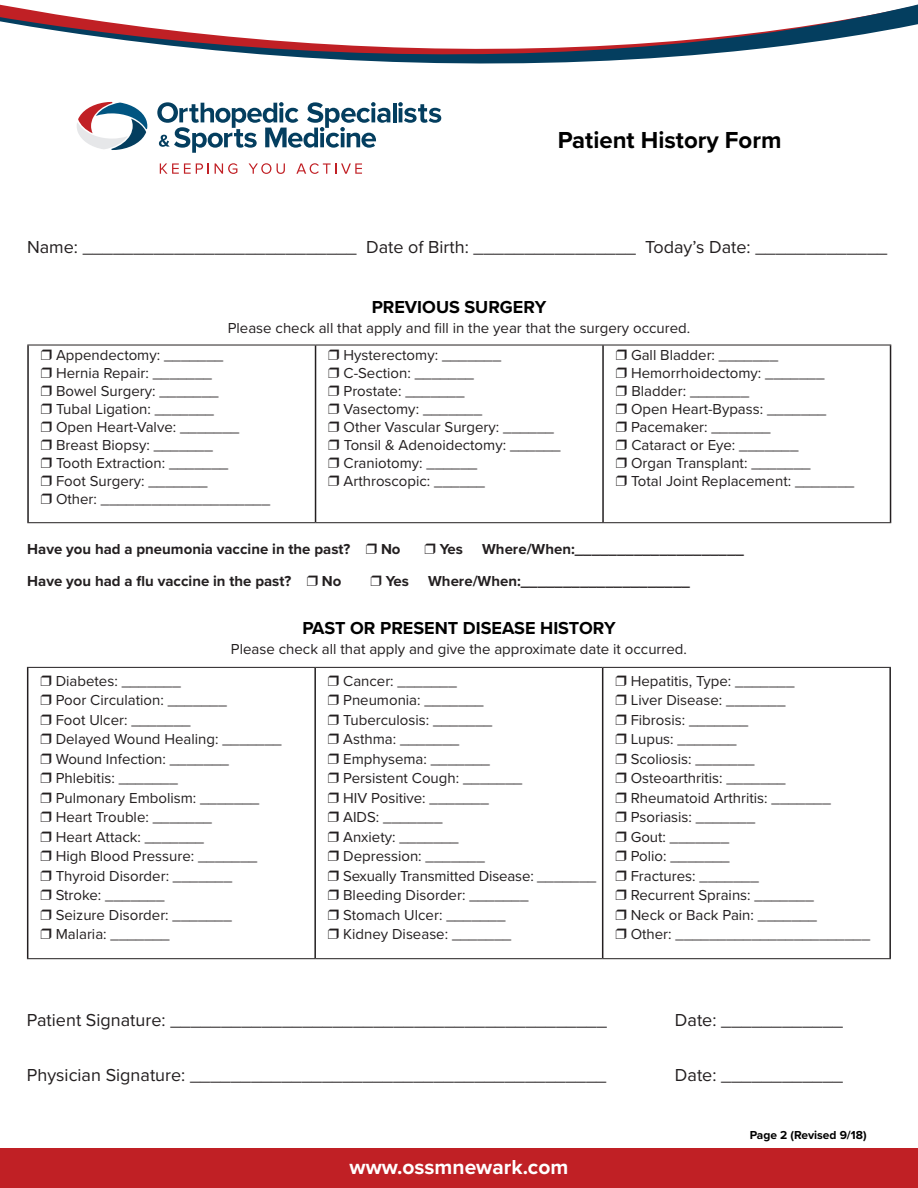
<style>
.page{position:relative;width:918px;height:1188px;background:#fff}
.page>*{position:absolute;margin:0;border:0;box-sizing:border-box;transform-origin:0 0}
.t1{font:700 24px "Proxima Nova";color:#000}
.t2{font:700 21px "Proxima Nova";color:#fff}
.t3{font:18px "Proxima Nova";color:#231f20}
.t4{font:700 18px "Proxima Nova";color:#000}
.t5{font:15px/19.5px "Proxima Nova";color:#231f20}
.t6{font:700 15px "Proxima Nova";color:#231f20}
.t7{font:700 12px "Proxima Nova";color:#000}
</style>
<div class="page">
<svg style="left:0;top:4px;width:918px;height:170px"></svg>
<svg style="left:160px;top:163px;width:49px;height:11px"></svg>
<svg style="left:215px;top:163px;width:22px;height:11px"></svg>
<svg style="left:249px;top:163px;width:22px;height:11px"></svg>
<svg style="left:277px;top:163px;width:8px;height:11px"></svg>
<svg style="left:296px;top:163px;width:66px;height:11px"></svg>
<hr style="left:393px;top:103px;width:3px;height:19px;background:#043e5f">
<svg style="left:398px;top:102px;width:43px;height:21px"></svg>
<svg style="left:157px;top:102px;width:233px;height:51px"></svg>
<svg style="left:77px;top:102px;width:70px;height:48px"></svg>
<hr style="left:27px;top:345px;width:289px;height:1px;background:#231f20">
<hr style="left:316px;top:345px;width:287px;height:1px;background:#231f20">
<hr style="left:603px;top:345px;width:288px;height:1px;background:#231f20">
<hr style="left:27px;top:522px;width:289px;height:1px;background:#231f20">
<hr style="left:316px;top:522px;width:287px;height:1px;background:#231f20">
<hr style="left:603px;top:522px;width:288px;height:1px;background:#231f20">
<hr style="left:27px;top:345px;width:2px;height:177px;background:#231f20">
<hr style="left:315px;top:345px;width:1px;height:177px;background:#231f20">
<hr style="left:602px;top:345px;width:2px;height:177px;background:#231f20">
<hr style="left:890px;top:345px;width:1px;height:177px;background:#231f20">
<hr style="left:27px;top:667px;width:288px;height:1px;background:#231f20">
<hr style="left:315px;top:667px;width:288px;height:1px;background:#231f20">
<hr style="left:603px;top:667px;width:288px;height:1px;background:#231f20">
<hr style="left:27px;top:958px;width:288px;height:1px;background:#231f20">
<hr style="left:315px;top:958px;width:288px;height:1px;background:#231f20">
<hr style="left:603px;top:958px;width:288px;height:1px;background:#231f20">
<hr style="left:27px;top:668px;width:1px;height:290px;background:#231f20">
<hr style="left:314px;top:668px;width:2px;height:290px;background:#231f20">
<hr style="left:602px;top:668px;width:1px;height:290px;background:#231f20">
<hr style="left:889px;top:668px;width:2px;height:290px;background:#231f20">
<div style="left:0;top:1149px;width:918px;height:39px;background:#c02025"></div>
<h1 class="t1" style="left:558px;top:130px;width:225px">Patient History Form</h1>
<p class="t3" style="left:27px;top:239px;width:862px">Name: ___________________________ Date of Birth: ________________ Today’s Date: _____________</p>
<p class="t4" style="left:372px;top:300px;width:176px">PREVIOUS SURGERY</p>
<p class="t5" style="left:228px;top:319px;width:464px">Please check all that apply and fill in the year that the surgery occured.</p>
<p class="t5" style="left:41px;top:347px;width:231px;line-height:18px">❒ Appendectomy: _______<br>❒ Hernia Repair: _______<br>❒ Bowel Surgery: _______<br>❒ Tubal Ligation: _______<br>❒ Open Heart-Valve: _______<br>❒ Breast Biopsy: _______<br>❒ Tooth Extraction: _______<br>❒ Foot Surgery: _______<br>❒ Other: ____________________</p>
<p class="t5" style="left:328px;top:347px;width:234px;line-height:18px">❒ Hysterectomy: _______<br>❒ C-Section: _______<br>❒ Prostate: _______<br>❒ Vasectomy: _______<br>❒ Other Vascular Surgery: ______ ❒ Tonsil &amp; Adenoidectomy: ______ ❒ Craniotomy: ______<br>❒ Arthroscopic: ______</p>
<p class="t5" style="left:616px;top:347px;width:240px;line-height:18px">❒ Gall Bladder: _______<br>❒ Hemorrhoidectomy: _______<br>❒ Bladder: _______<br>❒ Open Heart-Bypass: _______<br>❒ Pacemaker: _______<br>❒ Cataract or Eye: _______<br>❒ Organ Transplant: _______<br>❒ Total Joint Replacement: _______</p>
<p class="t6" style="left:27px;top:543px;width:375px">Have you had a pneumonia vaccine in the past? ❒ No</p>
<p class="t6" style="left:424px;top:543px;width:40px">❒ Yes</p>
<p class="t6" style="left:482px;top:543px;width:263px">Where/When:____________________</p>
<p class="t6" style="left:27px;top:575px;width:316px">Have you had a flu vaccine in the past? ❒ No</p>
<p class="t6" style="left:370px;top:575px;width:40px">❒ Yes</p>
<p class="t6" style="left:428px;top:575px;width:263px">Where/When:____________________</p>
<p class="t4" style="left:302px;top:621px;width:315px">PAST OR PRESENT DISEASE HISTORY</p>
<p class="t5" style="left:231px;top:640px;width:458px">Please check all that apply and give the approximate date it occurred.</p>
<p class="t5" style="left:40px;top:672px;width:243px">❒ Diabetes: _______<br>❒ Poor Circulation: _______<br>❒ Foot Ulcer: _______<br>❒ Delayed Wound Healing: _______ ❒ Wound Infection: _______<br>❒ Phlebitis: _______<br>❒ Pulmonary Embolism: _______<br>❒ Heart Trouble: _______<br>❒ Heart Attack: _______<br>❒ High Blood Pressure: _______<br>❒ Thyroid Disorder: _______<br>❒ Stroke: _______<br>❒ Seizure Disorder: _______<br>❒ Malaria: _______</p>
<p class="t5" style="left:328px;top:672px;width:270px">❒ Cancer: _______<br>❒ Pneumonia: _______<br>❒ Tuberculosis: _______<br>❒ Asthma: _______<br>❒ Emphysema: _______<br>❒ Persistent Cough: _______<br>❒ HIV Positive: _______<br>❒ AIDS: _______<br>❒ Anxiety: _______<br>❒ Depression: _______<br>❒ Sexually Transmitted Disease: _______ ❒ Bleeding Disorder: _______<br>❒ Stomach Ulcer: _______<br>❒ Kidney Disease: _______</p>
<p class="t5" style="left:615px;top:672px;width:256px">❒ Hepatitis, Type: _______<br>❒ Liver Disease: _______<br>❒ Fibrosis: _______<br>❒ Lupus: _______<br>❒ Scoliosis: _______<br>❒ Osteoarthritis: _______<br>❒ Rheumatoid Arthritis: _______<br>❒ Psoriasis: _______<br>❒ Gout: _______<br>❒ Polio: _______<br>❒ Fractures: _______<br>❒ Recurrent Sprains: _______<br>❒ Neck or Back Pain: _______<br>❒ Other: _______________________</p>
<p class="t3" style="left:27px;top:1013px;width:581px">Patient Signature: ___________________________________________</p>
<p class="t3" style="left:675px;top:1013px;width:170px">Date: ____________</p>
<p class="t3" style="left:27px;top:1067px;width:581px">Physician Signature: _________________________________________</p>
<p class="t3" style="left:675px;top:1067px;width:170px">Date: ____________</p>
<h2 class="t2" style="left:350px;top:1159px;width:220px">www.ossmnewark.com</h2>
<p class="t7" style="left:750px;top:1129px;width:118px">Page 2 (Revised 9/18)</p>
</div>
